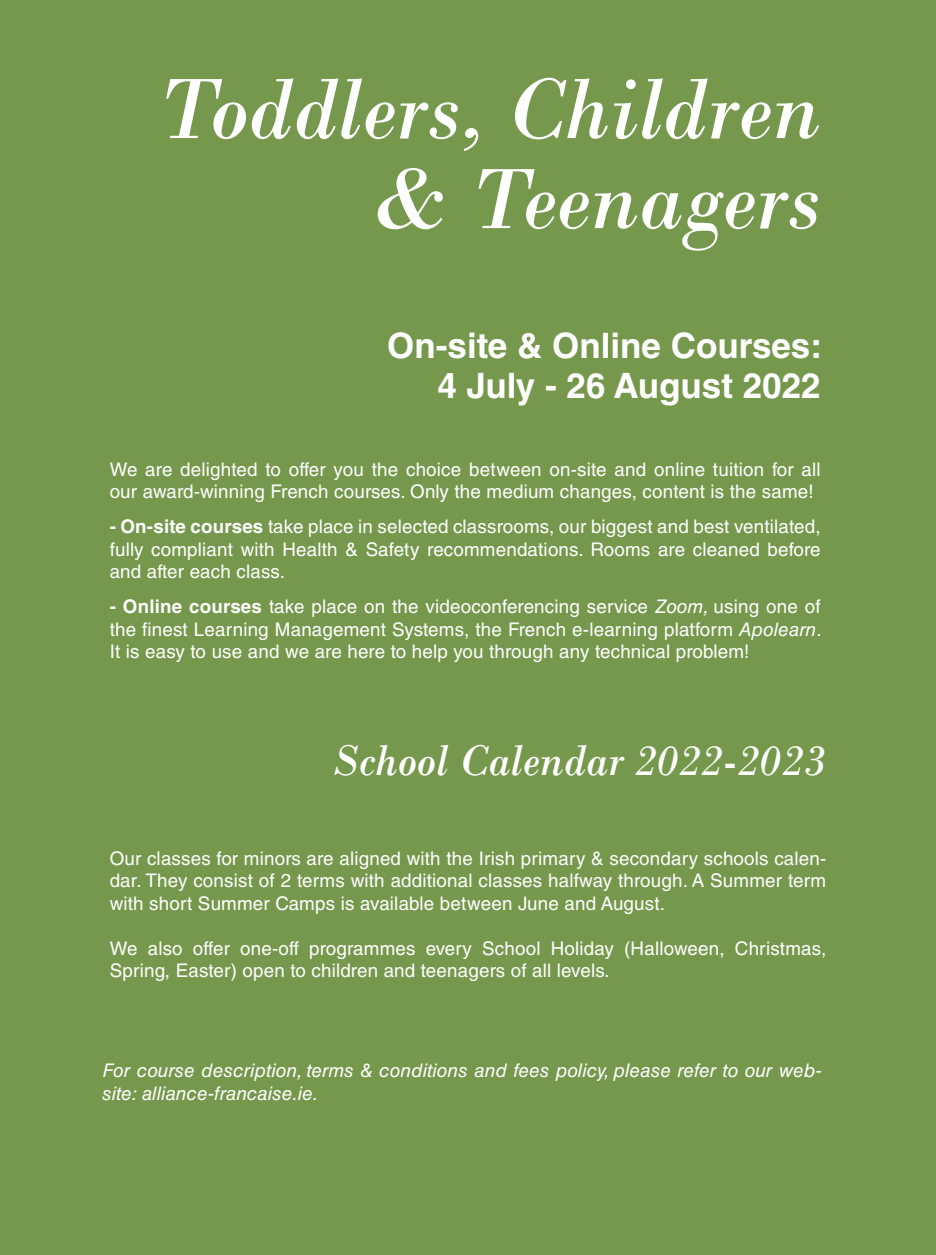
<style>
.page{position:relative;width:936px;height:1255px;background:#fff}
.page>*{position:absolute;margin:0;border:0;box-sizing:border-box;transform-origin:0 0}
.t1{font:italic 90px/90px "Bodoni";color:#fff;text-align:right}
.t2{font:italic 45px "Bodoni";color:#fff}
.t3{font:700 35px "Helvetica LT Std";color:#fff}
.t4{font:18.75px/22.5px "Helvetica LT Std";letter-spacing:.01em;color:#fff;text-align:justify}
.Table_body{font:italic 18.75px/22.5px "Helvetica LT Std";letter-spacing:.01em;color:#fff}
.s1{font-weight:700}
.s2{font-style:italic}
</style>
<div class="page">
<div style="left:0;top:0;width:935px;height:1254px;background:#76984d"></div>
<p class="t1" style="left:155px;top:64px;width:666px">Toddlers, Children &amp; Teenagers</p>
<p class="t3" style="left:387px;top:324px;width:436px">On-site &amp; Online Courses:</p>
<p class="t3" style="left:437px;top:364px;width:385px">4 July - 26 August 2022</p>
<p class="t4" style="left:110px;top:458px;width:712px">We are delighted to offer you the choice between on-site and online tuition for all our award-winning French courses. Only the medium changes, content is the same!</p>
<p class="t4" style="left:110px;top:515px;width:712px"><span class="s1">- On-site courses</span> take place in selected classrooms, our biggest and best ventilated, fully compliant with Health &amp; Safety recommendations. Rooms are cleaned before and after each class.</p>
<p class="t4" style="left:110px;top:595px;width:713px"><span class="s1">- Online courses</span> take place on the videoconferencing service <span class="s2">Zoom,</span> using one of the finest Learning Management Systems, the French e-learning platform <span class="s2">Apolearn</span>.<br>It is easy to use and we are here to help you through any technical problem!</p>
<p class="t2" style="left:332px;top:733px;width:495px">School Calendar 2022-2023</p>
<p class="t4" style="left:110px;top:846px;width:718px">Our classes for minors are aligned with the Irish primary &amp; secondary schools calen&shy;dar. They consist of 2 terms with additional classes halfway through. A Summer term with short Summer Camps is available between June and August.</p>
<p class="t4" style="left:110px;top:936px;width:718px">We also offer one-off programmes every School Holiday (Halloween, Christmas,<br>Spring, Easter) open to children and teenagers of all levels.</p>
<p class="Table_body" style="left:103px;top:1059px;width:721px">For course description, terms &amp; conditions and fees policy, please refer to our web&shy;site: alliance-francaise.ie.</p>
</div>
